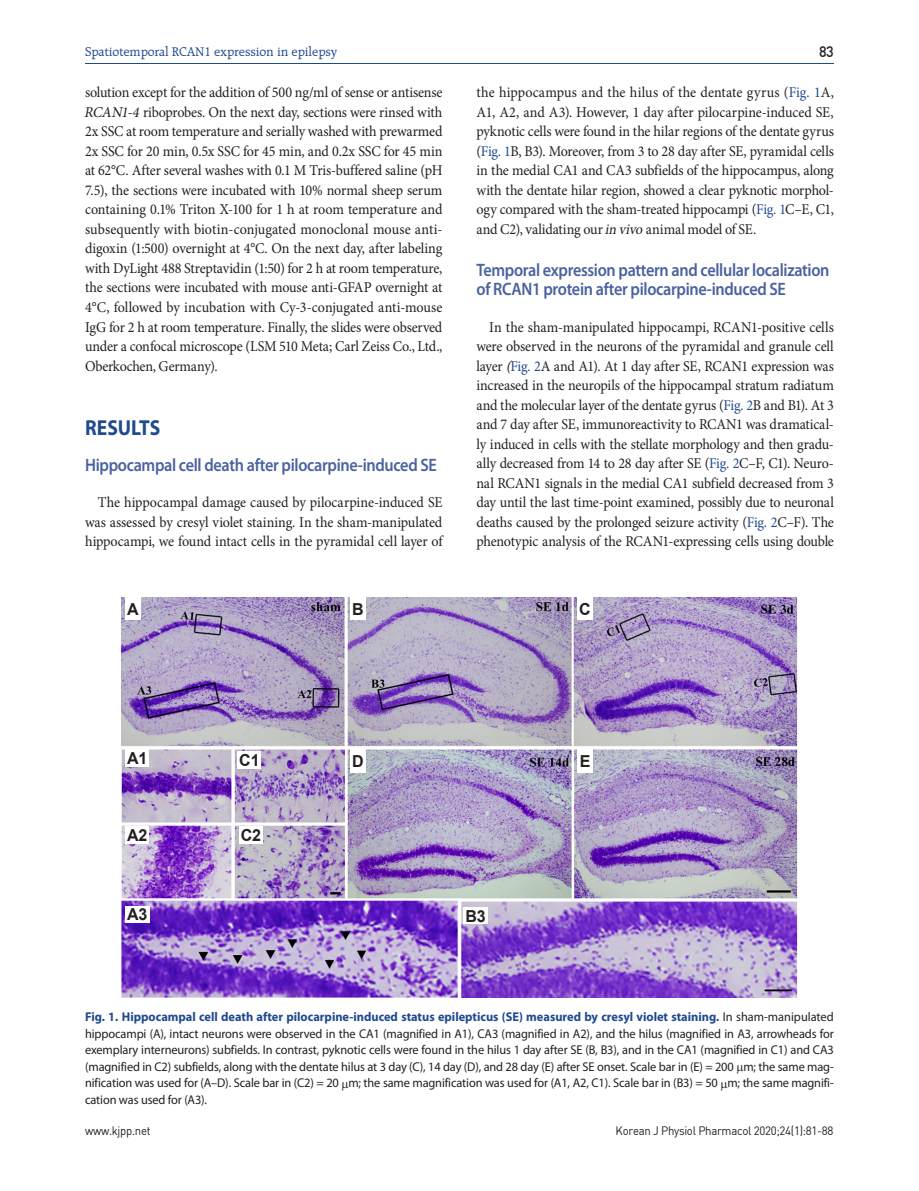
<style>
.page{position:relative;width:919px;height:1191px;background:#fff}
.page>*{position:absolute;margin:0;border:0;box-sizing:border-box;transform-origin:0 0}
.t1{font:700 21.75px "Myriad Pro";color:#204a8e;scale:.9 1}
.t2{font:600 18px/19.5px "Myriad Pro";letter-spacing:-.02em;color:#4a629f;scale:.9 1}
.t3{font:700 16.5px "Arial";letter-spacing:-.01em;color:#231f20}
.t4{font:15px/19.5px "Minion Pro";letter-spacing:-.015em;color:#231f20;text-align:justify;scale:.94 1}
.t5{font:15px "Dinmed";color:#231f20;scale:.95 1}
.t6{font:13.5px "Raleigh BT";letter-spacing:-.01em;color:#204a8e}
.t7{font:12.75px/16.5px "Myriad Pro";letter-spacing:-.01em;color:#231f20;text-align:justify}
.t8{font:12px "Dinreg";letter-spacing:-.025em;color:#231f20;scale:.95 1}
.s1{font-style:italic}
.s2{color:#204a8e}
.s3{font-weight:700;color:#204a8e}
</style>
<div class="page">
<hr style="left:85px;top:64px;width:748px;height:1px;background:#204a8e">
<img style="left:121px;top:597px;width:676px;height:401px">
<div style="left:350px;top:597px;width:16px;height:23px;background:#fff"></div>
<div style="left:577px;top:597px;width:15px;height:23px;background:#fff"></div>
<div style="left:350px;top:749px;width:16px;height:24px;background:#fff"></div>
<div style="left:577px;top:749px;width:16px;height:24px;background:#fff"></div>
<div style="left:125px;top:597px;width:15px;height:23px;background:#fff"></div>
<div style="left:126px;top:749px;width:23px;height:18px;background:#fff"></div>
<div style="left:126px;top:826px;width:23px;height:18px;background:#fff"></div>
<div style="left:125px;top:906px;width:24px;height:16px;background:#fff"></div>
<div style="left:463px;top:907px;width:24px;height:17px;background:#fff"></div>
<div style="left:238px;top:750px;width:23px;height:18px;background:#fff"></div>
<div style="left:239px;top:826px;width:23px;height:18px;background:#fff"></div>
<p class="t6" style="left:85px;top:43px;width:254px">Spatiotemporal RCAN1 expression in epilepsy</p>
<p class="t4" style="left:84px;top:83px;width:382px">solution except for the addition of 500 ng/ml of sense or antisense <span class="s1">RCAN1-4</span> riboprobes. On the next day, sections were rinsed with 2x SSC at room temperature and serially washed with prewarmed 2x SSC for 20 min, 0.5x SSC for 45 min, and 0.2x SSC for 45 min at 62°C. After several washes with 0.1 M Tris-buffered saline (pH 7.5), the sections were incubated with 10% normal sheep serum containing 0.1% Triton X-100 for 1 h at room temperature and subsequently with biotin-conjugated monoclonal mouse anti&shy;digoxin (1:500) overnight at 4°C. On the next day, after labeling with DyLight 488 Streptavidin (1:50) for 2 h at room temperature, the sections were incubated with mouse anti-GFAP overnight at 4°C, followed by incubation with Cy-3-conjugated anti-mouse IgG for 2 h at room temperature. Finally, the slides were observed under a confocal microscope (LSM 510 Meta; Carl Zeiss Co., Ltd., Oberkochen, Germany).</p>
<h1 class="t1" style="left:85px;top:413px;width:85px">RESULTS</h1>
<p class="t2" style="left:85px;top:454px;width:392px">Hippocampal cell death after pilocarpine-induced SE</p>
<p class="t4" style="left:85px;top:492px;width:382px;text-indent:13px">The hippocampal damage caused by pilocarpine-induced SE was assessed by cresyl violet staining. In the sham-manipulated hippocampi, we found intact cells in the pyramidal cell layer of</p>
<p class="t5" style="left:819px;top:42px;width:17px">83</p>
<p class="t4" style="left:476px;top:83px;width:382px">the hippocampus and the hilus of the dentate gyrus (<span class="s2">Fig. 1</span>A, A1, A2, and A3). However, 1 day after pilocarpine-induced SE, pyknotic cells were found in the hilar regions of the dentate gyrus (<span class="s2">Fig. 1</span>B, B3). Moreover, from 3 to 28 day after SE, pyramidal cells in the medial CA1 and CA3 subfields of the hippocampus, along with the dentate hilar region, showed a clear pyknotic morphol&shy;ogy compared with the sham-treated hippocampi (<span class="s2">Fig. 1</span>C–E, C1, and C2), validating our <span class="s1">in vivo</span> animal model of SE.</p>
<p class="t2" style="left:476px;top:259px;width:394px">Temporal expression pattern and cellular localization of RCAN1 protein after pilocarpine-induced SE</p>
<p class="t4" style="left:476px;top:317px;width:382px;text-indent:13px">In the sham-manipulated hippocampi, RCAN1-positive cells were observed in the neurons of the pyramidal and granule cell layer <span class="s1">(</span><span class="s2">Fig. 2</span>A and A1). At 1 day after SE, RCAN1 expression was increased in the neuropils of the hippocampal stratum radiatum and the molecular layer of the dentate gyrus (<span class="s2">Fig. 2</span>B and B1). At 3 and 7 day after SE, immunoreactivity to RCAN1 was dramatical&shy;ly induced in cells with the stellate morphology and then gradu&shy;ally decreased from 14 to 28 day after SE (<span class="s2">Fig. 2</span>C–F, C1). Neuro&shy;nal RCAN1 signals in the medial CA1 subfield decreased from 3 day until the last time-point examined, possibly due to neuronal deaths caused by the prolonged seizure activity (<span class="s2">Fig. 2</span>C–F). The phenotypic analysis of the RCAN1-expressing cells using double</p>
<p class="t3" style="left:127px;top:597px;width:13px">A</p>
<p class="t3" style="left:352px;top:597px;width:13px">B</p>
<p class="t3" style="left:579px;top:597px;width:13px">C</p>
<p class="t3" style="left:127px;top:747px;width:22px">A1</p>
<p class="t3" style="left:239px;top:748px;width:22px">C1</p>
<p class="t3" style="left:352px;top:749px;width:13px">D</p>
<p class="t3" style="left:579px;top:750px;width:12px">E</p>
<p class="t3" style="left:127px;top:823px;width:22px">A2</p>
<p class="t3" style="left:241px;top:823px;width:22px">C2</p>
<p class="t3" style="left:127px;top:903px;width:22px">A3</p>
<p class="t3" style="left:465px;top:904px;width:22px">B3</p>
<p class="t7" style="left:85px;top:1008px;width:750px"><span class="s3">Fig. 1. Hippocampal cell death after pilocarpine-induced status epilepticus (SE) measured by cresyl violet staining.</span> In sham-manipulated hippocampi (A), intact neurons were observed in the CA1 (magnified in A1), CA3 (magnified in A2), and the hilus (magnified in A3, arrowheads for exemplary interneurons) subfields. In contrast, pyknotic cells were found in the hilus 1 day after SE (B, B3), and in the CA1 (magnified in C1) and CA3 (magnified in C2) subfields, along with the dentate hilus at 3 day (C), 14 day (D), and 28 day (E) after SE onset. Scale bar in (E) = 200 m; the same mag&shy;nification was used for (A–D). Scale bar in (C2) = 20 m; the same magnification was used for (A1, A2, C1). Scale bar in (B3) = 50 m; the same magnifi&shy;cation was used for (A3).</p>
<p class="t8" style="left:85px;top:1123px;width:70px">www.kjpp.net</p>
<p class="t8" style="left:615px;top:1123px;width:231px">Korean J Physiol Pharmacol 2020;24(1):81-88</p>
</div>
